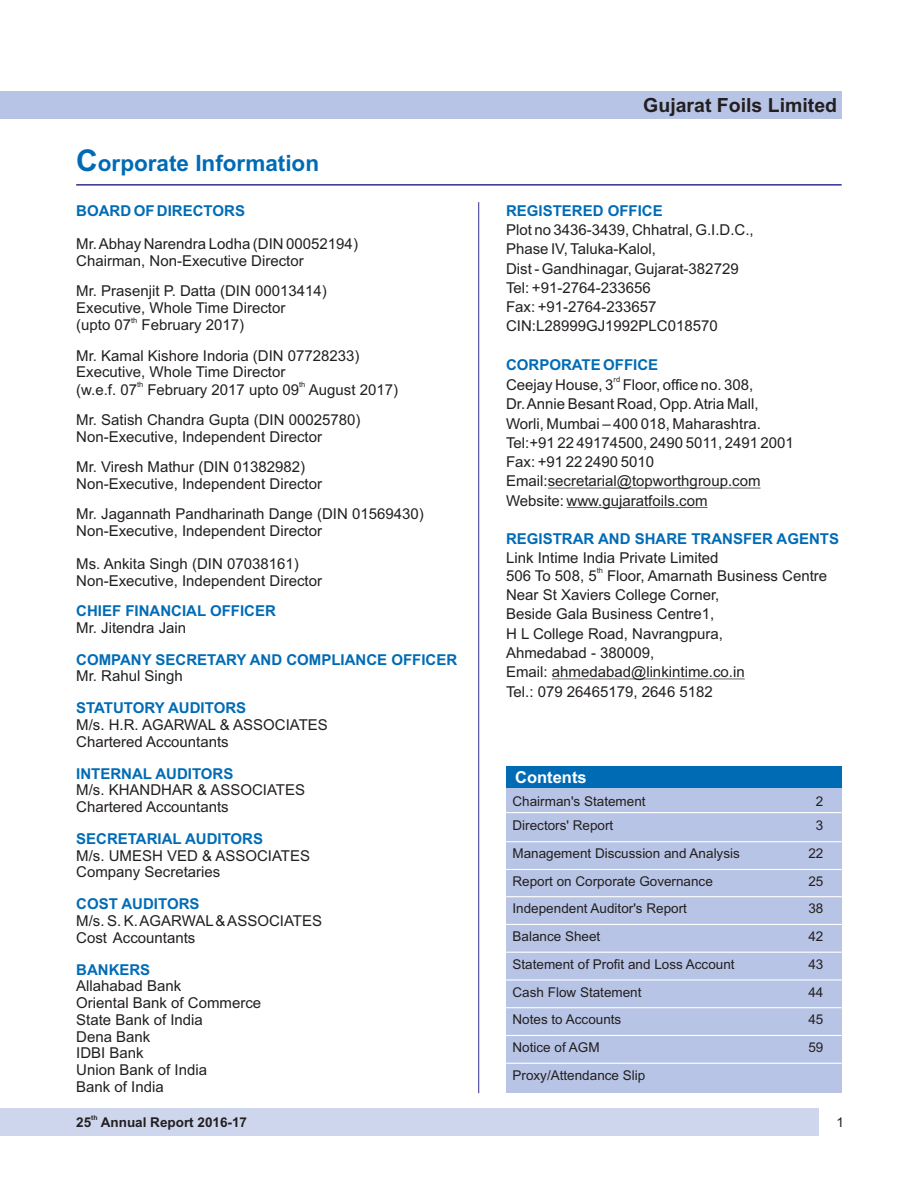
<style>
.page{position:relative;width:918px;height:1188px;background:#fff}
.page>*{position:absolute;margin:0;border:0;box-sizing:border-box;transform-origin:0 0}
.t1{font:700 22.5px "Arial";color:#006bb5}
.t2{font:700 19.5px "Arial";color:#231f20}
.t3{font:700 16.5px "Arial";color:#fff}
.t4{font:15px/19.2px "Arial";color:#231f20}
.t5{font:700 15px "Arial";color:#006bb5}
.t6{font:13.5px "Arial";color:#231f20}
.t7{font:700 13.5px "Arial";color:#231f20}
.t8{font:7.5px "Arial";color:#231f20}
.t9{font:700 6.75px "Arial";color:#231f20}
.s1{font-size:30px}
</style>
<div class="page">
<div style="left:0;top:91px;width:842px;height:28px;background:#b7c4e5"></div>
<div style="left:0;top:1109px;width:819px;height:27px;background:#cdd6ed"></div>
<hr style="left:76px;top:184px;width:766px;height:2px;background:#2e3092">
<hr style="left:478px;top:202px;width:1px;height:891px;background:#2e3092">
<hr style="left:548px;top:488px;width:213px;height:1px;background:#231f20">
<hr style="left:567px;top:507px;width:141px;height:1px;background:#231f20">
<hr style="left:552px;top:679px;width:193px;height:1px;background:#231f20">
<div style="left:506px;top:766px;width:336px;height:327px;background:#b7c4e5"></div>
<div style="left:506px;top:766px;width:336px;height:22px;background:#006bb5"></div>
<hr style="left:506px;top:812px;width:336px;height:1px;background:#fff">
<hr style="left:506px;top:841px;width:336px;height:1px;background:#fff">
<hr style="left:506px;top:869px;width:336px;height:1px;background:#fff">
<hr style="left:506px;top:896px;width:336px;height:1px;background:#fff">
<hr style="left:506px;top:924px;width:336px;height:1px;background:#fff">
<hr style="left:506px;top:952px;width:336px;height:1px;background:#fff">
<hr style="left:506px;top:979px;width:336px;height:2px;background:#fff">
<hr style="left:506px;top:1007px;width:336px;height:1px;background:#fff">
<hr style="left:506px;top:1035px;width:336px;height:1px;background:#fff">
<hr style="left:506px;top:1063px;width:336px;height:1px;background:#fff">
<h1 class="t1" style="left:76px;top:155px;width:244px"><span class="s1">C</span>orporate Information</h1>
<p class="t5" style="left:76px;top:205px;width:170px">BOARD OF DIRECTORS</p>
<p class="t4" style="left:76px;top:237px;width:283px;line-height:16.8px">Mr. Abhay Narendra Lodha (DIN 00052194)<br>Chairman, Non-Executive Director</p>
<p class="t4" style="left:76px;top:284px;width:252px;line-height:16.8px">Mr. Prasenjit P. Datta (DIN 00013414)<br>Executive, Whole Time Director</p>
<p class="t8" style="left:131px;top:317px;width:8px">th</p>
<p class="t4" style="left:76px;top:311px;width:285px;line-height:30.2px">(upto 07 February 2017)<br>Mr. Kamal Kishore Indoria (DIN 07728233)</p>
<p class="t4" style="left:76px;top:364px;width:211px">Executive, Whole Time Director</p>
<p class="t8" style="left:137px;top:382px;width:8px">th</p>
<p class="t8" style="left:299px;top:382px;width:8px">th</p>
<p class="t4" style="left:76px;top:376px;width:323px;line-height:30.2px">(w.e.f. 07 February 2017 upto 09 August 2017)<br>Mr. Satish Chandra Gupta (DIN 00025780)</p>
<p class="t4" style="left:76px;top:423px;width:247px;line-height:30.2px">Non-Executive, Independent Director<br>Mr. Viresh Mathur (DIN 01382982)</p>
<p class="t4" style="left:76px;top:470px;width:349px;line-height:30.2px">Non-Executive, Independent Director<br>Mr. Jagannath Pandharinath Dange (DIN 01569430)</p>
<p class="t4" style="left:76px;top:522px;width:247px">Non-Executive, Independent Director</p>
<p class="t4" style="left:76px;top:557px;width:247px;line-height:16.8px">Ms. Ankita Singh (DIN 07038161)<br>Non-Executive, Independent Director</p>
<p class="t4" style="left:76px;top:619px;width:112px">Mr. Jitendra Jain</p>
<p class="t4" style="left:76px;top:668px;width:108px">Mr. Rahul Singh</p>
<p class="t4" style="left:76px;top:718px;width:253px;line-height:16.8px">M/s. H.R. AGARWAL &amp; ASSOCIATES<br>Chartered Accountants</p>
<p class="t4" style="left:76px;top:783px;width:230px;line-height:16.8px">M/s. KHANDHAR &amp; ASSOCIATES<br>Chartered Accountants</p>
<p class="t4" style="left:76px;top:848px;width:235px;line-height:16.8px">M/s. UMESH VED &amp; ASSOCIATES<br>Company Secretaries</p>
<p class="t4" style="left:76px;top:914px;width:247px;line-height:16.8px">M/s. S. K. AGARWAL &amp; ASSOCIATES<br>Cost Accountants</p>
<p class="t4" style="left:76px;top:979px;width:187px;line-height:16.8px">Allahabad Bank<br>Oriental Bank of Commerce<br>State Bank of India<br>Dena Bank<br>IDBI Bank<br>Union Bank of India<br>Bank of India</p>
<p class="t5" style="left:76px;top:605px;width:201px">CHIEF FINANCIAL OFFICER</p>
<p class="t5" style="left:76px;top:654px;width:383px">COMPANY SECRETARY AND COMPLIANCE OFFICER</p>
<p class="t5" style="left:76px;top:702px;width:172px">STATUTORY AUDITORS</p>
<p class="t5" style="left:76px;top:768px;width:159px">INTERNAL AUDITORS</p>
<p class="t5" style="left:76px;top:833px;width:188px">SECRETARIAL AUDITORS</p>
<p class="t5" style="left:76px;top:898px;width:125px">COST AUDITORS</p>
<p class="t5" style="left:76px;top:964px;width:76px">BANKERS</p>
<p class="t9" style="left:91px;top:1115px;width:8px">th</p>
<p class="t7" style="left:76px;top:1117px;width:172px">25 Annual Report 2016-17</p>
<h2 class="t2" style="left:643px;top:98px;width:195px">Gujarat Foils Limited</h2>
<p class="t5" style="left:506px;top:205px;width:158px">REGISTERED OFFICE</p>
<p class="t4" style="left:506px;top:222px;width:249px">Plot no 3436-3439, Chhatral, G.I.D.C.,<br>Phase IV, Taluka-Kalol,<br>Dist - Gandhinagar, Gujarat-382729<br>Tel: +91-2764-233656<br>Fax: +91-2764-233657<br>CIN:L28999GJ1992PLC018570</p>
<p class="t5" style="left:506px;top:359px;width:154px">CORPORATE OFFICE</p>
<p class="t8" style="left:614px;top:377px;width:8px">rd</p>
<p class="t4" style="left:506px;top:377px;width:289px">Ceejay House, 3 Floor, office no. 308,<br>Dr. Annie Besant Road, Opp. Atria Mall, Worli, Mumbai – 400 018, Maharashtra.<br>Tel:+91 22 49174500, 2490 5011, 2491 2001<br>Fax: +91 22 2490 5010<br>Email:secretarial@topworthgroup.com</p>
<p class="t4" style="left:506px;top:492px;width:203px">Website: www.gujaratfoils.com</p>
<p class="t5" style="left:506px;top:533px;width:335px">REGISTRAR AND SHARE TRANSFER AGENTS</p>
<p class="t4" style="left:506px;top:550px;width:214px">Link Intime India Private Limited</p>
<p class="t8" style="left:597px;top:568px;width:8px">th</p>
<p class="t4" style="left:506px;top:567px;width:323px">506 To 508, 5 Floor, Amarnath Business Centre<br>Near St Xaviers College Corner,<br>Beside Gala Business Centre1,<br>H L College Road, Navrangpura,<br>Ahmedabad - 380009,<br>Email: ahmedabad@linkintime.co.in</p>
<p class="t4" style="left:506px;top:683px;width:208px">Tel.: 079 26465179, 2646 5182</p>
<p class="t3" style="left:515px;top:771px;width:73px">Contents</p>
<p class="t6" style="left:513px;top:796px;width:135px">Chairman's Statement</p>
<p class="t6" style="left:816px;top:796px;width:9px">2</p>
<p class="t6" style="left:513px;top:820px;width:102px">Directors' Report</p>
<p class="t6" style="left:816px;top:820px;width:9px">3</p>
<p class="t6" style="left:513px;top:848px;width:229px">Management Discussion and Analysis</p>
<p class="t6" style="left:808px;top:848px;width:17px">22</p>
<p class="t6" style="left:513px;top:876px;width:202px">Report on Corporate Governance</p>
<p class="t6" style="left:808px;top:876px;width:17px">25</p>
<p class="t6" style="left:513px;top:903px;width:176px">Independent Auditor's Report</p>
<p class="t6" style="left:808px;top:903px;width:17px">38</p>
<p class="t6" style="left:513px;top:931px;width:89px">Balance Sheet</p>
<p class="t6" style="left:808px;top:931px;width:17px">42</p>
<p class="t6" style="left:513px;top:959px;width:224px">Statement of Profit and Loss Account</p>
<p class="t6" style="left:808px;top:959px;width:17px">43</p>
<p class="t6" style="left:513px;top:987px;width:131px">Cash Flow Statement</p>
<p class="t6" style="left:808px;top:987px;width:17px">44</p>
<p class="t6" style="left:513px;top:1014px;width:110px">Notes to Accounts</p>
<p class="t6" style="left:808px;top:1014px;width:17px">45</p>
<p class="t6" style="left:513px;top:1042px;width:89px">Notice of AGM</p>
<p class="t6" style="left:808px;top:1042px;width:17px">59</p>
<p class="t6" style="left:513px;top:1070px;width:134px">Proxy/Attendance Slip</p>
<p class="t6" style="left:837px;top:1117px;width:9px">1</p>
</div>
